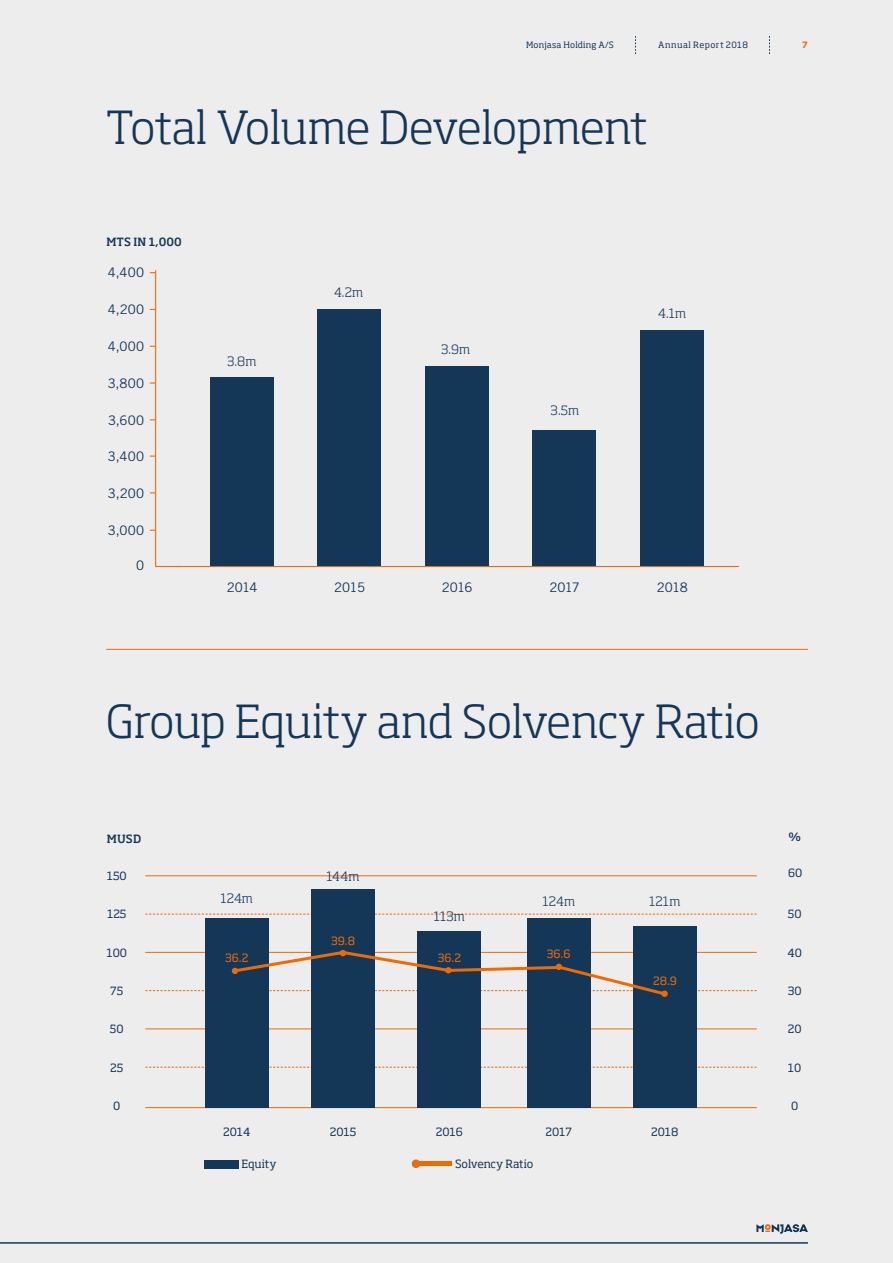
<style>
.page{position:relative;width:893px;height:1263px;background:#ededed}
.page>*{position:absolute;margin:0;border:0;box-sizing:border-box;transform-origin:0 0}
.t1{font:300 45px "Soho Std";letter-spacing:-.02em;color:#143758}
.t2{font:13.2px "Trade Gothic LT Std";color:#143758}
.t3{font:300 12.75px "Soho Std";letter-spacing:.01em;color:#143758}
.t4{font:11.25px "Soho Std";color:#143758}
.t5{font:11.25px "Soho Std";color:#ed6b06}
.t6{font:500 11.25px "Soho Std";letter-spacing:.015em;color:#143758}
.t7{font:8.7px "Soho Std";letter-spacing:.035em;color:#143758}
.t8{font:700 8.7px "Soho Std";color:#ed6b06}
</style>
<div class="page">
<hr style="left:106px;top:649px;width:702px;height:1px;background:#ed6b06">
<svg style="left:756px;top:1224px;width:52px;height:10px"></svg>
<svg style="left:769px;top:36px;width:1px;height:18px"></svg>
<svg style="left:635px;top:36px;width:1px;height:18px"></svg>
<hr style="left:0;top:1242px;width:808px;height:2px;background:#143758">
<hr style="left:145px;top:1107px;width:612px;height:1px;background:#ed6b06">
<svg style="left:145px;top:1067px;width:612px;height:1px"></svg>
<hr style="left:145px;top:1028px;width:612px;height:1px;background:#ed6b06">
<svg style="left:145px;top:914px;width:612px;height:1px"></svg>
<hr style="left:145px;top:875px;width:612px;height:1px;background:#ed6b06">
<div style="left:204px;top:1160px;width:34px;height:8px;background:#143758"></div>
<div style="left:418px;top:1161px;width:34px;height:5px;background:#ed6b06"></div>
<div style="left:205px;top:918px;width:64px;height:189px;background:#143758"></div>
<div style="left:311px;top:889px;width:64px;height:218px;background:#143758"></div>
<div style="left:527px;top:918px;width:64px;height:189px;background:#143758"></div>
<div style="left:633px;top:926px;width:64px;height:182px;background:#143758"></div>
<div style="left:417px;top:931px;width:64px;height:176px;background:#143758"></div>
<svg style="left:145px;top:949px;width:612px;height:48px"></svg>
<svg style="left:155px;top:270px;width:584px;height:298px"></svg>
<div style="left:412px;top:1159px;width:8px;height:9px;background:#ed6b06;border-radius:50%"></div>
<p class="t7" style="left:526px;top:40px;width:89px">Monjasa Holding A/S</p>
<p class="t7" style="left:658px;top:40px;width:91px">Annual Report 2018</p>
<p class="t8" style="left:802px;top:40px;width:7px">7</p>
<h1 class="t1" style="left:106px;top:99px;width:543px">Total Volume Development</h1>
<p class="t6" style="left:106px;top:235px;width:77px">MTS IN 1,000</p>
<p class="t2" style="left:108px;top:265px;width:38px">4,400</p>
<p class="t2" style="left:108px;top:301px;width:38px">4,200</p>
<p class="t2" style="left:108px;top:338px;width:38px">4,000</p>
<p class="t2" style="left:108px;top:375px;width:38px">3,800</p>
<p class="t2" style="left:108px;top:412px;width:38px">3,600</p>
<p class="t2" style="left:108px;top:449px;width:38px">3,400</p>
<p class="t2" style="left:108px;top:485px;width:38px">3,200</p>
<p class="t2" style="left:108px;top:522px;width:38px">3,000</p>
<p class="t2" style="left:136px;top:557px;width:10px">0</p>
<p class="t3" style="left:227px;top:353px;width:31px">3.8m</p>
<p class="t3" style="left:334px;top:284px;width:31px">4.2m</p>
<p class="t3" style="left:441px;top:341px;width:31px">3.9m</p>
<p class="t3" style="left:551px;top:402px;width:30px">3.5m</p>
<p class="t3" style="left:658px;top:305px;width:30px">4.1m</p>
<p class="t2" style="left:227px;top:580px;width:32px">2014</p>
<p class="t2" style="left:334px;top:580px;width:32px">2015</p>
<p class="t2" style="left:442px;top:580px;width:32px">2016</p>
<p class="t2" style="left:549px;top:580px;width:32px">2017</p>
<p class="t2" style="left:657px;top:580px;width:33px">2018</p>
<h1 class="t1" style="left:106px;top:693px;width:655px">Group Equity and Solvency Ratio</h1>
<p class="t6" style="left:107px;top:831px;width:36px">MUSD</p>
<p class="t6" style="left:788px;top:830px;width:14px">%</p>
<p class="t4" style="left:107px;top:869px;width:22px">150</p>
<p class="t4" style="left:788px;top:866px;width:16px">60</p>
<p class="t3" style="left:327px;top:868px;width:35px">144m</p>
<p class="t3" style="left:220px;top:891px;width:34px">124m</p>
<p class="t3" style="left:543px;top:893px;width:34px">124m</p>
<p class="t3" style="left:649px;top:893px;width:33px">121m</p>
<p class="t4" style="left:107px;top:907px;width:21px">125</p>
<p class="t4" style="left:788px;top:907px;width:15px">50</p>
<p class="t3" style="left:434px;top:908px;width:33px">113m</p>
<p class="t5" style="left:331px;top:934px;width:26px">39.8</p>
<p class="t4" style="left:106px;top:945px;width:22px">100</p>
<p class="t4" style="left:787px;top:945px;width:16px">40</p>
<p class="t5" style="left:438px;top:950px;width:25px">36.2</p>
<p class="t5" style="left:547px;top:946px;width:25px">36.6</p>
<p class="t5" style="left:225px;top:950px;width:25px">36.2</p>
<p class="t5" style="left:653px;top:974px;width:25px">28.9</p>
<p class="t4" style="left:110px;top:984px;width:15px">75</p>
<p class="t4" style="left:788px;top:984px;width:15px">30</p>
<p class="t4" style="left:110px;top:1022px;width:15px">50</p>
<p class="t4" style="left:788px;top:1022px;width:15px">20</p>
<p class="t4" style="left:110px;top:1060px;width:15px">25</p>
<p class="t4" style="left:788px;top:1060px;width:15px">10</p>
<p class="t4" style="left:113px;top:1098px;width:9px">0</p>
<p class="t4" style="left:791px;top:1098px;width:9px">0</p>
<p class="t4" style="left:223px;top:1125px;width:29px">2014</p>
<p class="t4" style="left:330px;top:1125px;width:28px">2015</p>
<p class="t4" style="left:436px;top:1125px;width:29px">2016</p>
<p class="t4" style="left:545px;top:1124px;width:28px">2017</p>
<p class="t4" style="left:651px;top:1125px;width:29px">2018</p>
<p class="t4" style="left:242px;top:1157px;width:37px">Equity</p>
<p class="t4" style="left:455px;top:1157px;width:80px">Solvency Ratio</p>
</div>
